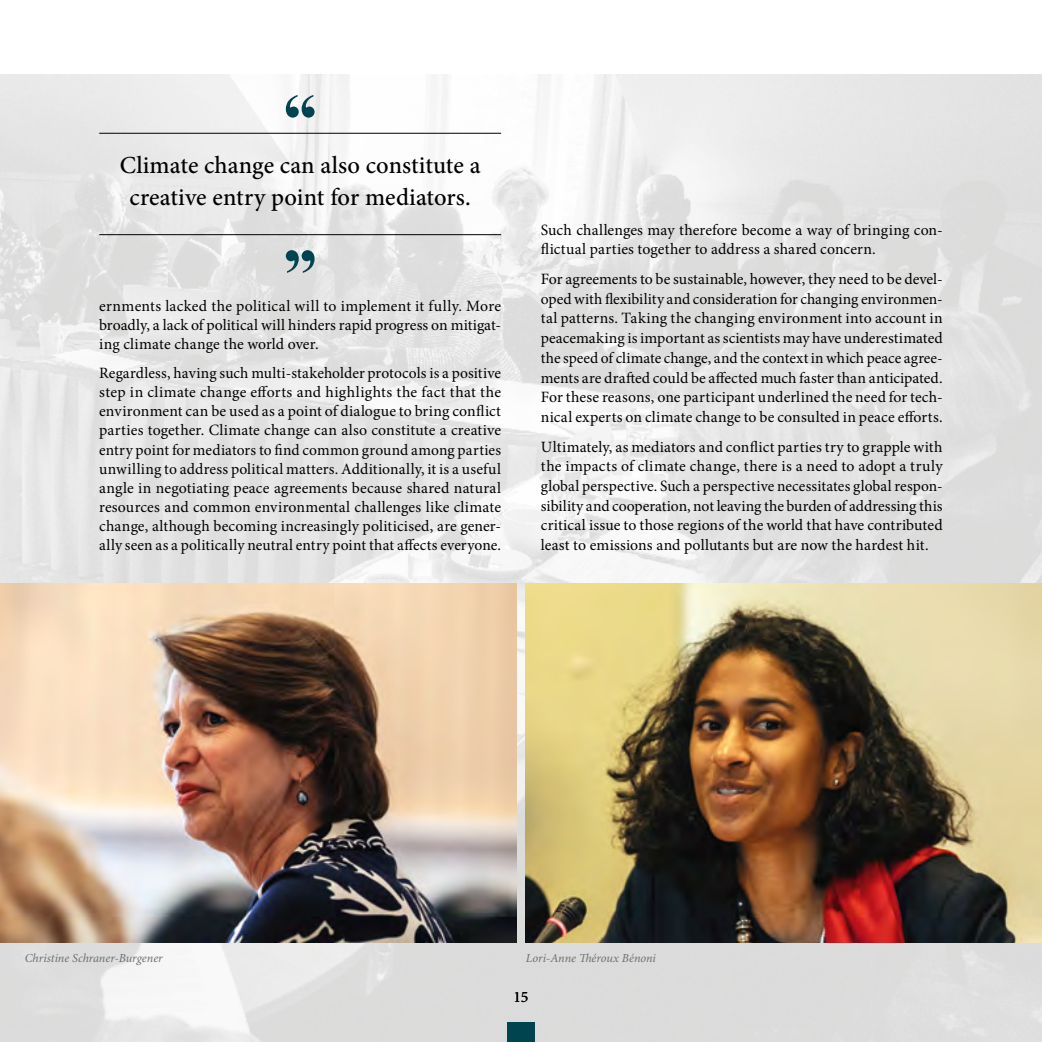
<style>
.page{position:relative;width:1042px;height:1042px;background:#fff}
.page>*{position:absolute;margin:0;border:0;box-sizing:border-box;transform-origin:0 0}
.t1{font:500 24.5px/31.5px "Minion Pro";color:#000;text-align:center}
.t2{font:15.75px/19.6px "Minion Pro";letter-spacing:.005em;color:#000;text-align:justify}
.t3{font:italic 12.25px "Minion Pro";color:#706f6f}
</style>
<div class="page">
<img style="left:0;top:74px;width:1042px;height:968px">
<img style="left:526px;top:583px;width:516px;height:360px">
<img style="left:0;top:583px;width:516px;height:360px">
<hr style="left:99px;top:133px;width:402px;height:1px;background:#000">
<hr style="left:99px;top:234px;width:402px;height:1px;background:#000">
<svg style="left:286px;top:95px;width:28px;height:23px"></svg>
<svg style="left:286px;top:250px;width:28px;height:23px"></svg>
<div style="left:507px;top:1022px;width:28px;height:20px;background:#00444f"></div>
<h1 class="t1" style="left:120px;top:150px;width:362px">Climate change can also constitute a creative entry point for mediators.</h1>
<p class="t2" style="left:99px;top:296px;width:403px;line-height:19.1px">ernments lacked the political will to implement it fully. More broadly, a lack of political will hinders rapid progress on mitigat&shy;ing climate change the world over.</p>
<p class="t2" style="left:99px;top:364px;width:403px;line-height:19.1px">Regardless, having such multi-stakeholder protocols is a positive step in climate change efforts and highlights the fact that the environment can be used as a point of dialogue to bring conflict parties together. Climate change can also constitute a creative entry point for mediators to find common ground among parties unwilling to address political matters. Additionally, it is a useful angle in negotiating peace agreements because shared natural resources and common environmental challenges like climate change, although becoming increasingly politicised, are gener&shy;ally seen as a politically neutral entry point that affects everyone.</p>
<p class="t2" style="left:541px;top:220px;width:403px">Such challenges may therefore become a way of bringing con&shy;flictual parties together to address a shared concern.</p>
<p class="t2" style="left:541px;top:269px;width:403px">For agreements to be sustainable, however, they need to be devel&shy;oped with flexibility and consideration for changing environmen&shy;tal patterns. Taking the changing environment into account in peacemaking is important as scientists may have underestimated the speed of climate change, and the context in which peace agree&shy;ments are drafted could be affected much faster than anticipated.<br>For these reasons, one participant underlined the need for tech&shy;nical experts on climate change to be consulted in peace efforts.</p>
<p class="t2" style="left:541px;top:437px;width:403px">Ultimately, as mediators and conflict parties try to grapple with the impacts of climate change, there is a need to adopt a truly global perspective. Such a perspective necessitates global respon&shy;sibility and cooperation, not leaving the burden of addressing this critical issue to those regions of the world that have contributed least to emissions and pollutants but are now the hardest hit.</p>
<p class="t3" style="left:25px;top:950px;width:139px">Christine Schraner-Burgener</p>
<p class="t3" style="left:526px;top:950px;width:131px">Lori-Anne Théroux Bénoni</p>
<p class="t2" style="left:513px;top:987px;width:16px">15</p>
</div>
